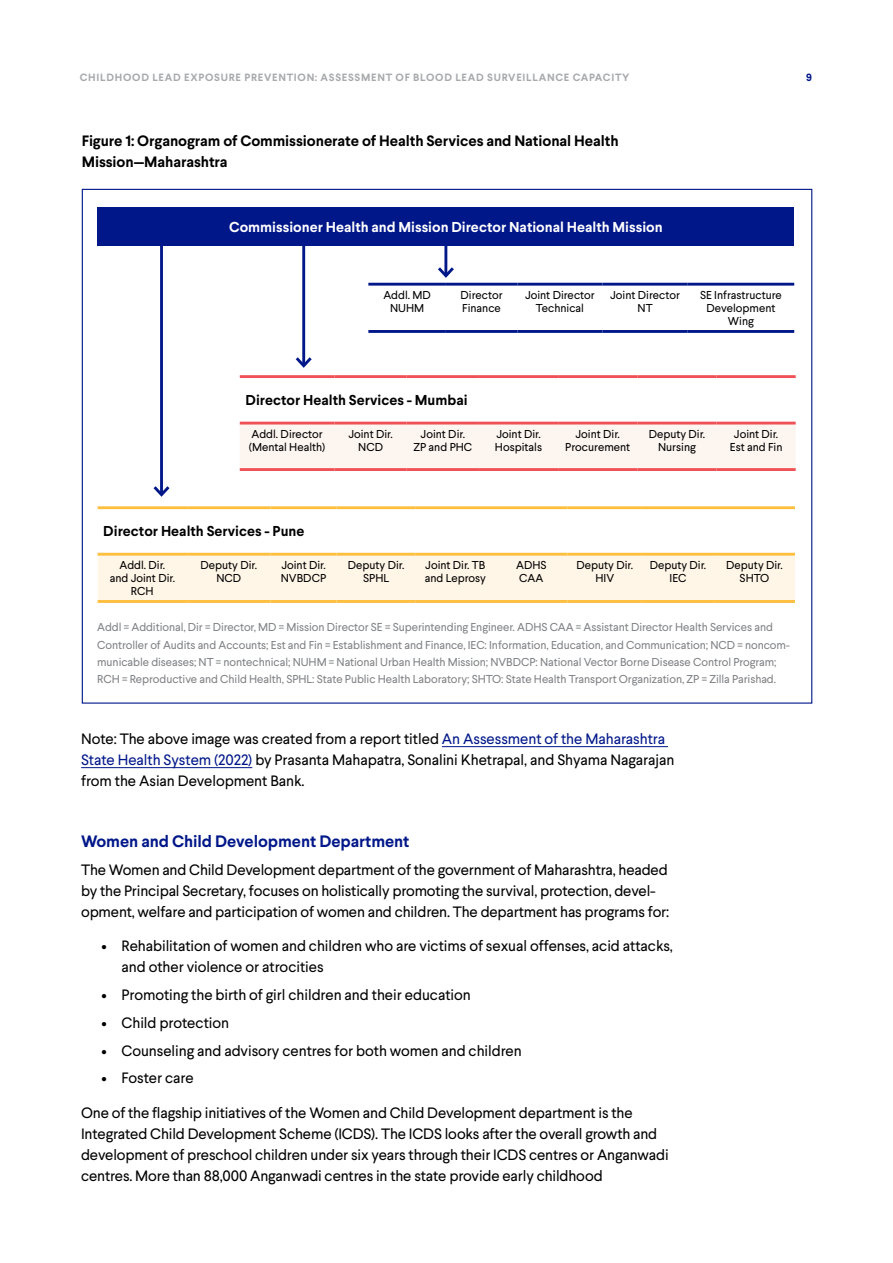
<style>
.page{position:relative;width:893px;height:1263px;background:#fff}
.page>*{position:absolute;margin:0;border:0;box-sizing:border-box;transform-origin:0 0}
.t1{font:700 16.5px "Larsseit";letter-spacing:-.005em;color:#001789}
.t2{font:15px/21px "Larsseit";letter-spacing:-.01em;color:#000}
.t3{font:700 15px/21px "Larsseit";letter-spacing:-.005em;color:#000}
.t4{font:700 14.4px "Larsseit";color:#fff}
.t5{font:700 14.4px "Larsseit";color:#000}
.t6{font:11.4px/17.2px "Larsseit";letter-spacing:-.005em;color:#808285}
.t7{font:11.4px/12.9px "Larsseit";color:#000;text-align:center}
.t8{font:700 10.5px "Larsseit";letter-spacing:.07em;color:#a7a9ac}
.t9{font:700 10.5px "Larsseit";color:#001789}
.s1{color:#001789}
</style>
<div class="page">
<div style="left:98px;top:207px;width:696px;height:39px;background:#001789"></div>
<hr style="left:444px;top:246px;width:3px;height:30px;background:#001789">
<svg style="left:438px;top:264px;width:16px;height:14px"></svg>
<hr style="left:302px;top:246px;width:3px;height:120px;background:#001789">
<svg style="left:295px;top:354px;width:17px;height:14px"></svg>
<hr style="left:160px;top:246px;width:3px;height:249px;background:#001789">
<svg style="left:153px;top:483px;width:17px;height:14px"></svg>
<hr style="left:368px;top:283px;width:78px;height:3px;background:#001789">
<hr style="left:446px;top:283px;width:71px;height:3px;background:#001789">
<hr style="left:517px;top:283px;width:85px;height:3px;background:#001789">
<hr style="left:602px;top:283px;width:86px;height:3px;background:#001789">
<hr style="left:688px;top:283px;width:106px;height:3px;background:#001789">
<hr style="left:368px;top:330px;width:78px;height:3px;background:#001789">
<hr style="left:446px;top:330px;width:71px;height:3px;background:#001789">
<hr style="left:517px;top:330px;width:85px;height:3px;background:#001789">
<hr style="left:602px;top:330px;width:86px;height:3px;background:#001789">
<hr style="left:688px;top:330px;width:106px;height:3px;background:#001789">
<div style="left:240px;top:424px;width:556px;height:44px;background:#fdf5f0"></div>
<hr style="left:240px;top:375px;width:94px;height:3px;background:#f05157">
<hr style="left:334px;top:375px;width:73px;height:3px;background:#f05157">
<hr style="left:407px;top:375px;width:72px;height:3px;background:#f05157">
<hr style="left:479px;top:375px;width:79px;height:3px;background:#f05157">
<hr style="left:558px;top:375px;width:79px;height:3px;background:#f05157">
<hr style="left:637px;top:375px;width:79px;height:3px;background:#f05157">
<hr style="left:716px;top:375px;width:80px;height:3px;background:#f05157">
<hr style="left:240px;top:422px;width:94px;height:2px;background:#f05157">
<hr style="left:334px;top:422px;width:73px;height:2px;background:#f05157">
<hr style="left:407px;top:422px;width:72px;height:2px;background:#f05157">
<hr style="left:479px;top:422px;width:79px;height:2px;background:#f05157">
<hr style="left:558px;top:422px;width:79px;height:2px;background:#f05157">
<hr style="left:637px;top:422px;width:79px;height:2px;background:#f05157">
<hr style="left:716px;top:422px;width:80px;height:2px;background:#f05157">
<hr style="left:240px;top:468px;width:94px;height:3px;background:#f05157">
<hr style="left:334px;top:468px;width:73px;height:3px;background:#f05157">
<hr style="left:407px;top:468px;width:72px;height:3px;background:#f05157">
<hr style="left:479px;top:468px;width:79px;height:3px;background:#f05157">
<hr style="left:558px;top:468px;width:79px;height:3px;background:#f05157">
<hr style="left:637px;top:468px;width:79px;height:3px;background:#f05157">
<hr style="left:716px;top:468px;width:80px;height:3px;background:#f05157">
<div style="left:98px;top:556px;width:697px;height:44px;background:#fff6e7"></div>
<hr style="left:98px;top:506px;width:89px;height:3px;background:#febf3e">
<hr style="left:187px;top:506px;width:84px;height:3px;background:#febf3e">
<hr style="left:271px;top:506px;width:66px;height:3px;background:#febf3e">
<hr style="left:337px;top:506px;width:79px;height:3px;background:#febf3e">
<hr style="left:416px;top:506px;width:79px;height:3px;background:#febf3e">
<hr style="left:495px;top:506px;width:73px;height:3px;background:#febf3e">
<hr style="left:568px;top:506px;width:74px;height:3px;background:#febf3e">
<hr style="left:642px;top:506px;width:72px;height:3px;background:#febf3e">
<hr style="left:714px;top:506px;width:81px;height:3px;background:#febf3e">
<hr style="left:98px;top:553px;width:89px;height:3px;background:#febf3e">
<hr style="left:187px;top:553px;width:84px;height:3px;background:#febf3e">
<hr style="left:271px;top:553px;width:66px;height:3px;background:#febf3e">
<hr style="left:337px;top:553px;width:79px;height:3px;background:#febf3e">
<hr style="left:416px;top:553px;width:79px;height:3px;background:#febf3e">
<hr style="left:495px;top:553px;width:73px;height:3px;background:#febf3e">
<hr style="left:568px;top:553px;width:74px;height:3px;background:#febf3e">
<hr style="left:642px;top:553px;width:72px;height:3px;background:#febf3e">
<hr style="left:714px;top:553px;width:81px;height:3px;background:#febf3e">
<hr style="left:98px;top:600px;width:89px;height:3px;background:#febf3e">
<hr style="left:187px;top:600px;width:84px;height:3px;background:#febf3e">
<hr style="left:271px;top:600px;width:66px;height:3px;background:#febf3e">
<hr style="left:337px;top:600px;width:79px;height:3px;background:#febf3e">
<hr style="left:416px;top:600px;width:79px;height:3px;background:#febf3e">
<hr style="left:495px;top:600px;width:73px;height:3px;background:#febf3e">
<hr style="left:568px;top:600px;width:74px;height:3px;background:#febf3e">
<hr style="left:642px;top:600px;width:72px;height:3px;background:#febf3e">
<hr style="left:714px;top:600px;width:81px;height:3px;background:#febf3e">
<hr style="left:442px;top:746px;width:226px;height:1px;background:#001789">
<hr style="left:81px;top:767px;width:171px;height:1px;background:#001789">
<p class="t8" style="left:80px;top:71px;width:551px">CHILDHOOD LEAD EXPOSURE PREVENTION: ASSESSMENT OF BLOOD LEAD SURVEILLANCE CAPACITY</p>
<p class="t9" style="left:806px;top:70px;width:7px">9</p>
<p class="t3" style="left:82px;top:131px;width:538px">Figure 1: Organogram of Commissionerate of Health Services and National Health<br>Mission—Maharashtra</p>
<p class="t4" style="left:229px;top:218px;width:435px">Commissioner Health and Mission Director National Health Mission</p>
<p class="t7" style="left:383px;top:289px;width:49px">Addl. MD<br>NUHM</p>
<p class="t7" style="left:461px;top:289px;width:44px;text-align:left">Director<br>Finance</p>
<p class="t7" style="left:525px;top:289px;width:71px">Joint Director<br>Technical</p>
<p class="t7" style="left:610px;top:289px;width:71px">Joint Director<br>NT</p>
<p class="t7" style="left:700px;top:289px;width:83px">SE Infrastructure<br>Development<br>Wing</p>
<p class="t5" style="left:245px;top:391px;width:224px">Director Health Services - Mumbai</p>
<p class="t7" style="left:249px;top:428px;width:78px;text-align:left">Addl. Director (Mental Health)</p>
<p class="t7" style="left:348px;top:428px;width:46px">Joint Dir.<br>NCD</p>
<p class="t7" style="left:413px;top:428px;width:60px">Joint Dir.<br>ZP and PHC</p>
<p class="t7" style="left:495px;top:428px;width:49px;text-align:left">Joint Dir.<br>Hospitals</p>
<p class="t7" style="left:565px;top:428px;width:67px">Joint Dir.<br>Procurement</p>
<p class="t7" style="left:649px;top:428px;width:58px">Deputy Dir.<br>Nursing</p>
<p class="t7" style="left:730px;top:428px;width:54px">Joint Dir.<br>Est and Fin</p>
<p class="t5" style="left:103px;top:522px;width:203px">Director Health Services - Pune</p>
<p class="t7" style="left:110px;top:559px;width:67px">Addl. Dir. and Joint Dir.<br>RCH</p>
<p class="t7" style="left:201px;top:559px;width:58px">Deputy Dir.<br>NCD</p>
<p class="t7" style="left:281px;top:559px;width:47px;text-align:left">Joint Dir.<br>NVBDCP</p>
<p class="t7" style="left:348px;top:559px;width:58px">Deputy Dir.<br>SPHL</p>
<p class="t7" style="left:425px;top:559px;width:63px;text-align:left">Joint Dir. TB and Leprosy</p>
<p class="t7" style="left:516px;top:559px;width:32px;text-align:left">ADHS<br>CAA</p>
<p class="t7" style="left:576px;top:559px;width:58px">Deputy Dir.<br>HIV</p>
<p class="t7" style="left:650px;top:559px;width:58px">Deputy Dir.<br>IEC</p>
<p class="t7" style="left:726px;top:559px;width:58px">Deputy Dir.<br>SHTO</p>
<p class="t6" style="left:97px;top:619px;width:694px">Addl = Additional, Dir = Director, MD = Mission Director SE = Superintending Engineer. ADHS CAA = Assistant Director Health Services and Controller of Audits and Accounts; Est and Fin = Establishment and Finance, IEC: Information, Education, and Communication; NCD = noncom&shy;municable diseases; NT = nontechnical; NUHM = National Urban Health Mission; NVBDCP: National Vector Borne Disease Control Program; RCH = Reproductive and Child Health, SPHL: State Public Health Laboratory; SHTO: State Health Transport Organization, ZP = Zilla Parishad.</p>
<p class="t2" style="left:81px;top:728px;width:595px">Note: The above image was created from a report titled <span class="s1">An Assessment of the Maharashtra<br>State Health System (2022)</span> by Prasanta Mahapatra, Sonalini Khetrapal, and Shyama Nagarajan from the Asian Development Bank.</p>
<p class="t1" style="left:81px;top:831px;width:330px">Women and Child Development Department</p>
<p class="t2" style="left:81px;top:859px;width:590px">The Women and Child Development department of the government of Maharashtra, headed by the Principal Secretary, focuses on holistically promoting the survival, protection, devel&shy;opment, welfare and participation of women and children. The department has programs for:</p>
<p class="t2" style="left:122px;top:936px;width:553px;text-indent:-20px">• Rehabilitation of women and children who are victims of sexual offenses, acid attacks, and other violence or atrocities</p>
<p class="t2" style="left:101px;top:984px;width:371px">• Promoting the birth of girl children and their education</p>
<p class="t2" style="left:101px;top:1012px;width:129px">• Child protection</p>
<p class="t2" style="left:101px;top:1040px;width:422px">• Counseling and advisory centres for both women and children</p>
<p class="t2" style="left:101px;top:1068px;width:94px">• Foster care</p>
<p class="t2" style="left:81px;top:1102px;width:589px">One of the flagship initiatives of the Women and Child Development department is the Integrated Child Development Scheme (ICDS). The ICDS looks after the overall growth and development of preschool children under six years through their ICDS centres or Anganwadi centres. More than 88,000 Anganwadi centres in the state provide early childhood</p>
</div>
